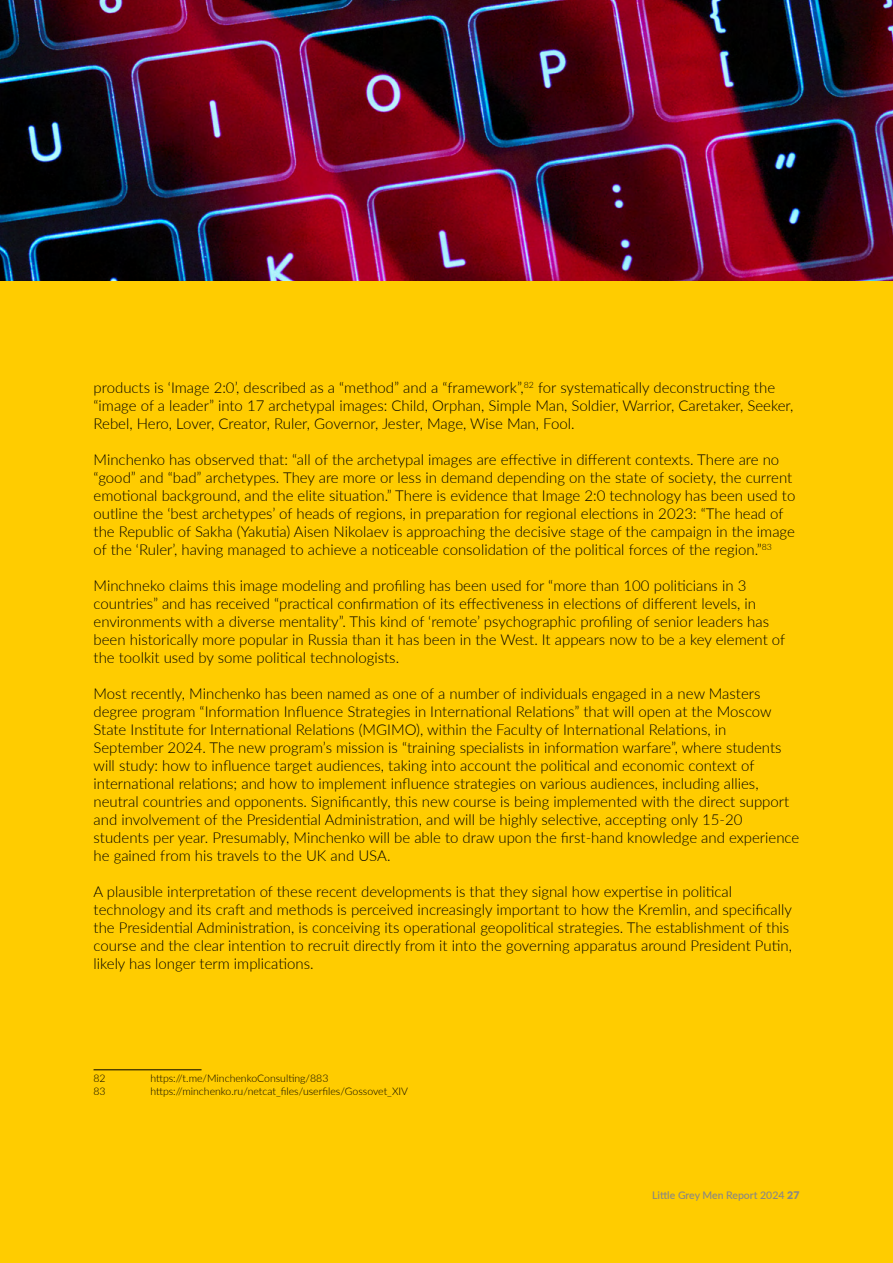
<style>
.page{position:relative;width:893px;height:1263px;background:#fc0}
.page>*{position:absolute;margin:0;border:0;box-sizing:border-box;transform-origin:0 0}
.t1{font:300 15px/18px "Lato";color:#000}
.t2{font:300 10.5px "Lato";color:#000}
.t3{font:500 10.5px "Lato";color:#878787}
.s1{font-weight:900}
</style>
<div class="page">
<hr style="left:94px;top:1069px;width:108px;height:1px;background:#000">
<img style="left:0;top:0;width:893px;height:281px">
<p class="t1" style="left:94px;top:378px;width:701px">products is ‘Image 2:0’, described as a “method” and a “framework”,<sup>82</sup> for systematically deconstructing the “image of a leader” into 17 archetypal images: Child, Orphan, Simple Man, Soldier, Warrior, Caretaker, Seeker,<br>Rebel, Hero, Lover, Creator, Ruler, Governor, Jester, Mage, Wise Man, Fool.</p>
<p class="t1" style="left:94px;top:450px;width:703px">Minchenko has observed that: “all of the archetypal images are effective in different contexts. There are no “good” and “bad” archetypes. They are more or less in demand depending on the state of society, the current emotional background, and the elite situation.” There is evidence that Image 2:0 technology has been used to outline the ‘best archetypes’ of heads of regions, in preparation for regional elections in 2023: “The head of the Republic of Sakha (Yakutia) Aisen Nikolaev is approaching the decisive stage of the campaign in the image of the ‘Ruler’, having managed to achieve a noticeable consolidation of the political forces of the region.”<sup>83</sup></p>
<p class="t1" style="left:94px;top:576px;width:693px">Minchneko claims this image modeling and profiling has been used for “more than 100 politicians in 3 countries” and has received “practical confirmation of its effectiveness in elections of different levels, in environments with a diverse mentality”. This kind of ‘remote’ psychographic profiling of senior leaders has been historically more popular in Russia than it has been in the West. It appears now to be a key element of the toolkit used by some political technologists.</p>
<p class="t1" style="left:94px;top:684px;width:707px">Most recently, Minchenko has been named as one of a number of individuals engaged in a new Masters degree program “Information Influence Strategies in International Relations” that will open at the Moscow State Institute for International Relations (MGIMO), within the Faculty of International Relations, in September 2024. The new program’s mission is “training specialists in information warfare”, where students will study: how to influence target audiences, taking into account the political and economic context of international relations; and how to implement influence strategies on various audiences, including allies, neutral countries and opponents. Significantly, this new course is being implemented with the direct support and involvement of the Presidential Administration, and will be highly selective, accepting only 15-20 students per year. Presumably, Minchenko will be able to draw upon the first-hand knowledge and experience he gained from his travels to the UK and USA.</p>
<p class="t1" style="left:94px;top:882px;width:700px">A plausible interpretation of these recent developments is that they signal how expertise in political technology and its craft and methods is perceived increasingly important to how the Kremlin, and specifically the Presidential Administration, is conceiving its operational geopolitical strategies. The establishment of this course and the clear intention to recruit directly from it into the governing apparatus around President Putin, likely has longer term implications.</p>
<p class="t2" style="left:94px;top:1071px;width:14px">82</p>
<p class="t2" style="left:150px;top:1071px;width:180px">https://t.me/MinchenkoConsulting/883</p>
<p class="t2" style="left:94px;top:1084px;width:14px">83</p>
<p class="t2" style="left:150px;top:1084px;width:259px">https://minchenko.ru/netcat_files/userfiles/Gossovet_XIV</p>
<p class="t3" style="left:652px;top:1188px;width:149px">Little Grey Men Report 2024 <span class="s1">27</span></p>
</div>
